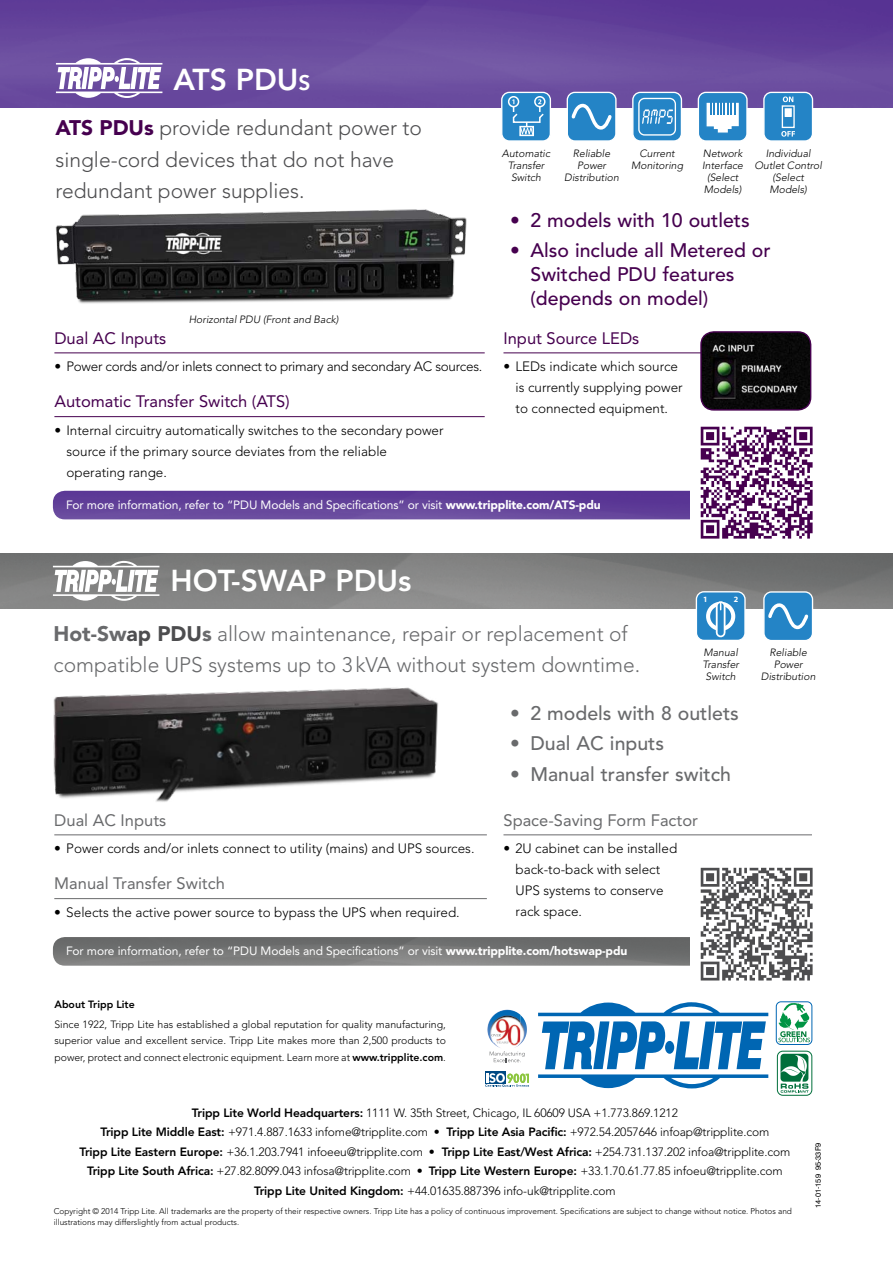
<style>
.page{position:relative;width:893px;height:1263px;background:#fff}
.page>*{position:absolute;margin:0;border:0;box-sizing:border-box;transform-origin:0 0}
.t1{font:800 30px "Avenir";color:#fff}
.t2{font:300 21px/31.5px "Avenir";color:#696a6c}
.t3{font:300 21px/31.5px "Avenir";color:#4d4d4f}
.Top_Bullets{font:500 19.5px/24px "Avenir";color:#46004f}
.Top_Bullets-2{font:500 19.5px "Avenir";color:#696a6c}
.t4{font:16.5px "Avenir";color:#46004f}
.t5{font:16.5px "Avenir";color:#696a6c}
.t6{font:300 13.5px/21px "Avenir";color:#000}
.t7{font:300 13.5px "Avenir";letter-spacing:-.02em;color:#000}
.t8{font:300 12px "Avenir";letter-spacing:-.01em;color:#000}
.t9{font:12px "Avenir";letter-spacing:-.01em;color:#fff}
.t10{font:300 10.5px/16.5px "Avenir";color:#000;text-align:justify}
.t11{font:italic 300 10.5px/12px "Avenir";color:#000;text-align:center}
.t12{font:800 10.5px "Avenir";color:#000}
.t13{font:300 8.25px/10.5px "Avenir";color:#000}
.t14{font:700 8.1px "Myriad Pro";color:#fff}
.t15{font:7.5px "Swiss 721 BT";color:#000}
.s1{font-size:21px}
.s2{font-weight:900;color:#46004f}
.s3{font-weight:900}
.s4{font-weight:900;color:#4d4d4f}
.s5{font-weight:800}
</style>
<div class="page">
<img style="left:0;top:0;width:893px;height:108px">
<img style="left:0;top:554px;width:893px;height:55px">
<div style="left:485px;top:1072px;width:21px;height:12px;background:#004983"></div>
<svg style="left:485px;top:1073px;width:44px;height:14px"></svg>
<svg style="left:538px;top:1002px;width:230px;height:86px"></svg>
<img style="left:490px;top:1010px;width:17px;height:10px">
<img style="left:520px;top:1019px;width:7px;height:25px">
<img style="left:493px;top:1043px;width:26px;height:5px">
<svg style="left:490px;top:1051px;width:35px;height:12px"></svg>
<svg style="left:492px;top:1034px;width:9px;height:2px"></svg>
<div style="left:776px;top:1001px;width:36px;height:43px;border:1px solid #0066b3;border-radius:5px"></div>
<svg style="left:778px;top:1001px;width:32px;height:41px"></svg>
<svg style="left:777px;top:1051px;width:35px;height:44px"></svg>
<div style="left:777px;top:1051px;width:35px;height:44px;border:1px solid #006f3b;border-radius:6px"></div>
<svg style="left:780px;top:1054px;width:28px;height:38px"></svg>
<img style="left:55px;top:209px;width:412px;height:95px">
<div style="left:698px;top:92px;width:49px;height:49px;background:#2484c6;border-radius:8px"></div>
<div style="left:698px;top:92px;width:50px;height:50px;border:1px solid #fff;border-radius:8px"></div>
<svg style="left:706px;top:102px;width:33px;height:31px"></svg>
<div style="left:696px;top:592px;width:49px;height:48px;background:#2484c6;border-radius:8px"></div>
<div style="left:696px;top:591px;width:50px;height:50px;border:1px solid #fff;border-radius:8px"></div>
<div style="left:706px;top:602px;width:29px;height:29px;border:4px solid #fff;border-radius:50%"></div>
<div style="left:716px;top:606px;width:9px;height:26px;background:#afd2ea"></div>
<svg style="left:718px;top:603px;width:6px;height:32px"></svg>
<div style="left:764px;top:92px;width:48px;height:49px;background:#2484c6;border-radius:8px"></div>
<div style="left:763px;top:92px;width:50px;height:50px;border:1px solid #fff;border-radius:8px"></div>
<svg style="left:783px;top:97px;width:10px;height:5px"></svg>
<svg style="left:781px;top:131px;width:14px;height:6px"></svg>
<div style="left:782px;top:105px;width:13px;height:23px;border:1px solid #fff"></div>
<div style="left:785px;top:109px;width:6px;height:7px;background:#fff"></div>
<div style="left:785px;top:108px;width:7px;height:9px;border:1px solid #fff"></div>
<div style="left:764px;top:592px;width:48px;height:48px;background:#2484c6;border-radius:8px"></div>
<div style="left:763px;top:591px;width:50px;height:50px;border:1px solid #fff;border-radius:8px"></div>
<svg style="left:768px;top:603px;width:41px;height:27px"></svg>
<div style="left:567px;top:92px;width:49px;height:49px;background:#2484c6;border-radius:8px"></div>
<div style="left:567px;top:92px;width:50px;height:50px;border:1px solid #fff;border-radius:8px"></div>
<svg style="left:571px;top:103px;width:41px;height:27px"></svg>
<div style="left:502px;top:92px;width:48px;height:49px;background:#2484c6;border-radius:8px"></div>
<div style="left:501px;top:92px;width:50px;height:50px;border:1px solid #fff;border-radius:8px"></div>
<div style="left:513px;top:102px;width:28px;height:21px;border:2px solid #fff"></div>
<svg style="left:506px;top:97px;width:40px;height:10px"></svg>
<svg style="left:538px;top:99px;width:3px;height:5px"></svg>
<div style="left:508px;top:96px;width:11px;height:11px;border:2px solid #fff;border-radius:50%"></div>
<div style="left:534px;top:96px;width:12px;height:11px;border:2px solid #fff;border-radius:50%"></div>
<div style="left:519px;top:126px;width:15px;height:10px;border:2px solid #fff"></div>
<svg style="left:512px;top:112px;width:32px;height:23px"></svg>
<div style="left:633px;top:92px;width:48px;height:49px;background:#2484c6;border-radius:8px"></div>
<div style="left:632px;top:92px;width:50px;height:50px;border:1px solid #fff;border-radius:8px"></div>
<svg style="left:642px;top:109px;width:31px;height:15px"></svg>
<div style="left:638px;top:98px;width:38px;height:38px;border:1px solid #fff;border-radius:6px"></div>
<hr style="left:503px;top:352px;width:305px;height:1px;background:#46004f">
<hr style="left:503px;top:834px;width:309px;height:1px;background:#696a6c">
<img style="left:702px;top:332px;width:109px;height:77px">
<div style="left:700px;top:331px;width:111px;height:80px;border:1px solid #46004f;border-radius:13px"></div>
<hr style="left:54px;top:352px;width:431px;height:1px;background:#46004f">
<hr style="left:54px;top:416px;width:431px;height:1px;background:#46004f">
<img style="left:53px;top:687px;width:385px;height:115px">
<hr style="left:54px;top:834px;width:433px;height:1px;background:#696a6c">
<hr style="left:54px;top:898px;width:433px;height:1px;background:#696a6c">
<svg style="left:56px;top:58px;width:106px;height:40px"></svg>
<svg style="left:53px;top:561px;width:106px;height:40px"></svg>
<img style="left:53px;top:491px;width:637px;height:28px">
<img style="left:53px;top:937px;width:637px;height:29px">
<img style="left:700px;top:426px;width:113px;height:113px">
<img style="left:700px;top:867px;width:113px;height:114px">
<p class="t1" style="left:174px;top:62px;width:139px">ATS PDU<span class="s1">s</span></p>
<p class="t3" style="left:55px;top:112px;width:368px"><span class="s2">ATS PDUs</span> provide redundant power to single-cord devices that do not have redundant power supplies.</p>
<p class="t11" style="left:189px;top:314px;width:151px">Horizontal PDU (Front and Back)</p>
<p class="t4" style="left:54px;top:328px;width:113px">Dual AC Inputs</p>
<p class="t7" style="left:54px;top:359px;width:429px">• Power cords and/or inlets connect to primary and secondary AC sources.</p>
<p class="t4" style="left:54px;top:392px;width:237px">Automatic Transfer Switch (ATS)</p>
<p class="t6" style="left:66px;top:420px;width:379px;text-indent:-12px">• Internal circuitry automatically switches to the secondary power source if the primary source deviates from the reliable operating range.</p>
<p class="t11" style="left:564px;top:147px;width:56px">Reliable<br>Power<br>Distribution</p>
<p class="t11" style="left:502px;top:147px;width:50px">Automatic<br>Transfer<br>Switch</p>
<p class="t11" style="left:631px;top:147px;width:53px">Current<br>Monitoring</p>
<p class="t11" style="left:702px;top:147px;width:42px">Network<br>Interface (Select<br>Models)</p>
<p class="t11" style="left:754px;top:147px;width:69px">Individual<br>Outlet Control (Select<br>Models)</p>
<p class="Top_Bullets" style="left:510px;top:208px;width:241px">• 2 models with 10 outlets</p>
<p class="Top_Bullets" style="left:530px;top:239px;width:242px;text-indent:-20px">• Also include all Metered or<br>Switched PDU features (depends on model)</p>
<p class="t4" style="left:503px;top:328px;width:137px">Input Source LEDs</p>
<p class="t6" style="left:515px;top:356px;width:169px;text-indent:-12px">• LEDs indicate which source is currently supplying power to connected equipment.</p>
<p class="t9" style="left:66px;top:498px;width:536px">For more information, refer to “PDU Models and Specifications” or visit <span class="s3">www.tripplite.com/ATS-pdu</span></p>
<p class="t1" style="left:171px;top:563px;width:242px">HOT-SWAP PDUs</p>
<p class="t2" style="left:54px;top:618px;width:588px"><span class="s3">Hot-Sw</span><span class="s4">ap PDU</span><span class="s3">s</span> allow maintenance, repair or replacement of compatible UPS systems up to 3kVA without system downtime.</p>
<p class="t14" style="left:703px;top:594px;width:6px">1</p>
<p class="t14" style="left:734px;top:594px;width:6px">2</p>
<p class="t11" style="left:702px;top:646px;width:38px">Manual<br>Transfer<br>Switch</p>
<p class="t5" style="left:54px;top:810px;width:113px">Dual AC Inputs</p>
<p class="t6" style="left:54px;top:838px;width:422px">• Power cords and/or inlets connect to utility (mains) and UPS sources.</p>
<p class="t5" style="left:54px;top:874px;width:172px">Manual Transfer Switch</p>
<p class="t6" style="left:54px;top:902px;width:407px">• Selects the active power source to bypass the UPS when required.</p>
<p class="Top_Bullets-2" style="left:510px;top:702px;width:230px">• 2 models with 8 outlets</p>
<p class="Top_Bullets-2" style="left:510px;top:732px;width:155px">• Dual AC inputs</p>
<p class="Top_Bullets-2" style="left:510px;top:763px;width:222px">• Manual transfer switch</p>
<p class="t5" style="left:503px;top:810px;width:196px">Space-Saving Form Factor</p>
<p class="t6" style="left:515px;top:838px;width:163px;text-indent:-12px">• 2U cabinet can be installed back-to-back with select<br>UPS systems to conserve rack space.</p>
<p class="t9" style="left:66px;top:944px;width:563px">For more information, refer to “PDU Models and Specifications” or visit <span class="s3">www.tripplite.com/hotswap-pdu</span></p>
<p class="t12" style="left:54px;top:998px;width:82px">About Tripp Lite</p>
<p class="t10" style="left:54px;top:1016px;width:393px">Since 1922, Tripp Lite has established a global reputation for quality manufacturing, superior value and excellent service. Tripp Lite makes more than 2,500 products to power, protect and connect electronic equipment. Learn more at <span class="s5">www.tripplite.com</span>.</p>
<p class="t11" style="left:761px;top:646px;width:56px">Reliable<br>Power<br>Distribution</p>
<p class="t8" style="left:192px;top:1106px;width:488px"><span class="s5">Tripp Lite World Headquarters:</span> 1111 W. 35th Street, Chicago, IL 60609 USA +1.773.869.1212</p>
<p class="t8" style="left:100px;top:1125px;width:670px"><span class="s5">Tripp Lite Middle East:</span> +971.4.887.1633 infome@tripplite.com <span class="s5">• Tripp Lite Asia Pacific:</span> +972.54.2057646 infoap@tripplite.com</p>
<p class="t8" style="left:79px;top:1145px;width:712px"><span class="s5">Tripp Lite Eastern Europe:</span> +36.1.203.7941 infoeeu@tripplite.com <span class="s5">• Tripp Lite East/West Africa:</span> +254.731.137.202 infoa@tripplite.com</p>
<p class="t8" style="left:87px;top:1164px;width:697px"><span class="s5">Tripp Lite South Africa:</span> +27.82.8099.043 infosa@tripplite.com • <span class="s5">Tripp Lite Western Europe:</span> +33.1.70.61.77.85 infoeu@tripplite.com</p>
<p class="t8" style="left:254px;top:1184px;width:363px"><span class="s5">Tripp Lite United Kingdom:</span> +44.01635.887396 info-uk@tripplite.com</p>
<p class="t13" style="left:54px;top:1206px;width:740px">Copyright © 2014 Tripp Lite. All trademarks are the property of their respective owners. Tripp Lite has a policy of continuous improvement. Specifications are subject to change without notice. Photos and illustrations may differslightly from actual products.</p>
<p class="t15" style="left:814px;top:1208px;width:66px;rotate:-90deg">14-01-159 95-33F9</p>
</div>
